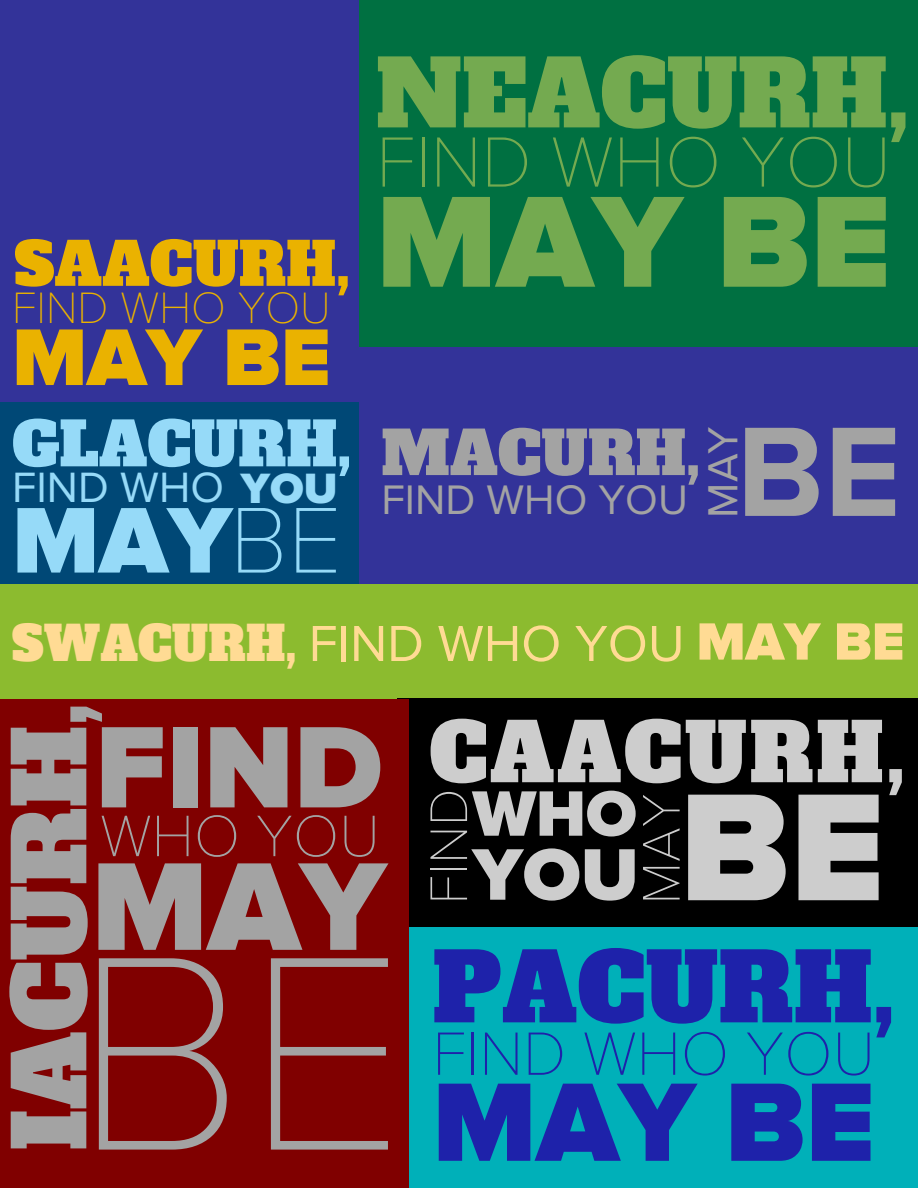
<style>
.page{position:relative;width:918px;height:1188px;background:#fff}
.page>*{position:absolute;margin:0;border:0;box-sizing:border-box;transform-origin:0 0}
.t1{font:100 286.8px "Proxima Nova T";color:#a3a3a3}
.t2{font:900 158.25px "Proxima Nova";color:#cdcdcd}
.t3{font:900 134.55px "Proxima Nova";color:#74aa50}
.t4{font:700 132.15px "Proxima Nova";color:#a3a3a3}
.t5{font:900 129.6px "Proxima Nova";color:#a3a3a3}
.t6{font:900 120.3px "Proxima Nova";color:#a3a3a3}
.t7{font:900 115.65px "Proxima Nova";color:#1e22aa}
.t8{font:97.2px "Alfa Slab One";color:#a3a3a3}
.t9{font:900 96.6px "Proxima Nova";color:#96daf8}
.t10{font:93.9px "Alfa Slab One";color:#1e22aa}
.t11{font:91.2px "Alfa Slab One";color:#74aa50}
.t12{font:900 83.25px "Proxima Nova";color:#eab200}
.t13{font:80.25px "Alfa Slab One";letter-spacing:.03em;color:#cdcdcd}
.t14{font:900 75.6px "Proxima Nova";color:#cdcdcd}
.t15{font:100 73.65px "Proxima Nova T";color:#74aa50}
.t16{font:900 66.45px "Proxima Nova";color:#cdcdcd}
.t17{font:100 63.3px "Proxima Nova T";color:#1e22aa}
.t18{font:100 60.6px "Proxima Nova T";color:#a3a3a3}
.t19{font:60.3px "Alfa Slab One";color:#96daf8}
.t20{font:59.85px "Alfa Slab One";color:#a3a3a3}
.t21{font:59.25px "Alfa Slab One";color:#eab200}
.t22{font:100 54.9px "Proxima Nova T";color:#cdcdcd}
.t23{font:52.5px "Proxima Nova";color:#ffdb94}
.t24{font:100 45.6px "Proxima Nova T";color:#eab200}
.t25{font:43.95px "Proxima Nova";color:#96daf8}
.t26{font:43.65px "Proxima Nova";color:#a3a3a3}
.t27{font:42.75px "Proxima Nova";color:#a3a3a3}
.s1{font-weight:900}
.s2{font-family:"Proxima Nova T";font-weight:100;font-size:96.75px}
.s3{font-family:"Alfa Slab One";font-size:46.8px}
.s4{font-weight:900;font-size:54.3px}
</style>
<div class="page">
<div style="left:303px;top:346px;width:615px;height:265px;background:#339"></div>
<div style="left:332px;top:0;width:586px;height:346px;background:#007041"></div>
<div style="left:0;top:315px;width:359px;height:269px;background:#004876"></div>
<div style="left:0;top:0;width:359px;height:402px;background:#339"></div>
<div style="left:409px;top:927px;width:509px;height:261px;background:#00b0b9"></div>
<div style="left:0;top:584px;width:918px;height:115px;background:#8cbb2f"></div>
<div style="left:397px;top:699px;width:521px;height:228px;background:#000"></div>
<div style="left:0;top:699px;width:408px;height:489px;background:#800000"></div>
<p class="t21" style="left:15px;top:224px;width:338px">SAACURH,</p>
<p class="t24" style="left:12px;top:281px;width:320px">FIND WHO YOU</p>
<h3 class="t12" style="left:12px;top:308px;width:320px">MAY BE</h3>
<p class="t19" style="left:12px;top:404px;width:341px">GLACURH,</p>
<p class="t25" style="left:12px;top:461px;width:327px">FIND WHO <span class="s1">YOU</span></p>
<h3 class="t9" style="left:12px;top:484px;width:331px">MAY<span class="s2">BE</span></h3>
<h3 class="t11" style="left:376px;top:33px;width:535px">NEACURH,</h3>
<h3 class="t15" style="left:376px;top:119px;width:517px">FIND WHO YOU</h3>
<h3 class="t3" style="left:376px;top:163px;width:516px">MAY BE</h3>
<p class="t20" style="left:381px;top:413px;width:321px">MACURH,</p>
<p class="t27" style="left:381px;top:475px;width:308px">FIND WHO YOU</p>
<p class="t26" style="left:697px;top:518px;width:93px;rotate:-90deg">MAY</p>
<h3 class="t4" style="left:736px;top:394px;width:166px">BE</h3>
<p class="t23" style="left:12px;top:613px;width:894px"><span class="s3">SWACURH,</span> FIND WHO YOU <span class="s4">MAY BE</span></p>
<h3 class="t8" style="left:-14px;top:1150px;width:450px;rotate:-90deg">IACURH,</h3>
<h3 class="t6" style="left:95px;top:697px;width:289px">FIND</h3>
<p class="t18" style="left:100px;top:800px;width:281px">WHO YOU</p>
<h3 class="t5" style="left:91px;top:831px;width:296px">MAY</h3>
<h1 class="t1" style="left:74px;top:886px;width:334px">BE</h1>
<h3 class="t13" style="left:429px;top:699px;width:478px">CAACURH,</h3>
<p class="t22" style="left:417px;top:904px;width:117px;rotate:-90deg">FIND</p>
<h2 class="t2" style="left:680px;top:755px;width:206px">BE</h2>
<p class="t16" style="left:473px;top:775px;width:166px">WHO</p>
<h3 class="t14" style="left:473px;top:830px;width:168px">YOU</h3>
<p class="t22" style="left:629px;top:904px;width:112px;rotate:-90deg">MAY</p>
<h3 class="t10" style="left:433px;top:925px;width:465px">PACURH,</h3>
<p class="t17" style="left:433px;top:1017px;width:444px">FIND WHO YOU</p>
<h3 class="t7" style="left:433px;top:1054px;width:444px">MAY BE</h3>
</div>
